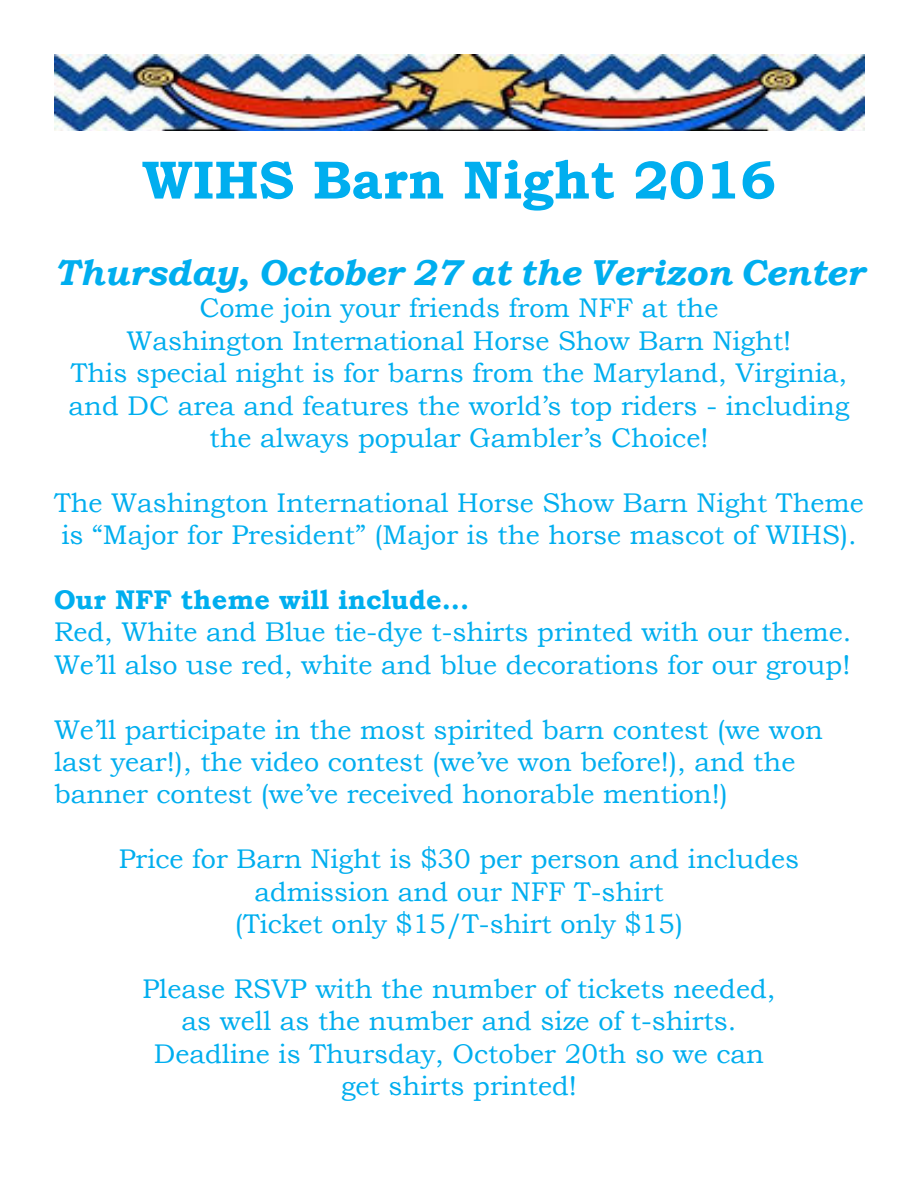
<style>
.page{position:relative;width:918px;height:1188px;background:#fff}
.page>*{position:absolute;margin:0;border:0;box-sizing:border-box;transform-origin:0 0}
.t1{font:700 54px "Bookman Old Style";color:#00aeef}
.t2{font:italic 700 36px "Bookman Old Style";color:#00aeef}
.t3{font:27px/32.4px "Bookman Old Style";color:#00aeef}
.t4{font:700 27px "Bookman Old Style";color:#00aeef}
</style>
<div class="page">
<img style="left:54px;top:54px;width:810px;height:76px">
<p class="t1" style="left:142px;top:141px;width:635px">WIHS Barn Night 2016</p>
<p class="t2" style="left:54px;top:246px;width:812px">Thursday, October 27 at the Verizon Center</p>
<p class="t3" style="left:200px;top:292px;width:520px">Come join your friends from NFF at the</p>
<p class="t3" style="left:127px;top:324px;width:666px">Washington International Horse Show Barn Night!</p>
<p class="t3" style="left:69px;top:357px;width:782px;text-align:center">This special night is for barns from the Maryland, Virginia, and DC area and features the world’s top riders - including the always popular Gambler’s Choice!</p>
<p class="t3" style="left:54px;top:486px;width:811px">The Washington International Horse Show Barn Night Theme is “Major for President” (Major is the horse mascot of WIHS).</p>
<p class="t4" style="left:54px;top:580px;width:417px">Our NFF theme will include...</p>
<p class="t3" style="left:54px;top:616px;width:799px">Red, White and Blue tie-dye t-shirts printed with our theme.<br>We’ll also use red, white and blue decorations for our group!</p>
<p class="t3" style="left:54px;top:713px;width:770px">We’ll participate in the most spirited barn contest (we won last year!), the video contest (we’ve won before!), and the banner contest (we’ve received honorable mention!)</p>
<p class="t3" style="left:119px;top:843px;width:682px">Price for Barn Night is $30 per person and includes</p>
<p class="t3" style="left:254px;top:875px;width:411px">admission and our NFF T-shirt</p>
<p class="t3" style="left:235px;top:908px;width:450px">(Ticket only $15/T-shirt only $15)</p>
<p class="t3" style="left:143px;top:972px;width:634px">Please RSVP with the number of tickets needed,</p>
<p class="t3" style="left:181px;top:1005px;width:557px">as well as the number and size of t-shirts.</p>
<p class="t3" style="left:154px;top:1037px;width:612px">Deadline is Thursday, October 20th so we can</p>
<p class="t3" style="left:341px;top:1070px;width:237px">get shirts printed!</p>
</div>
